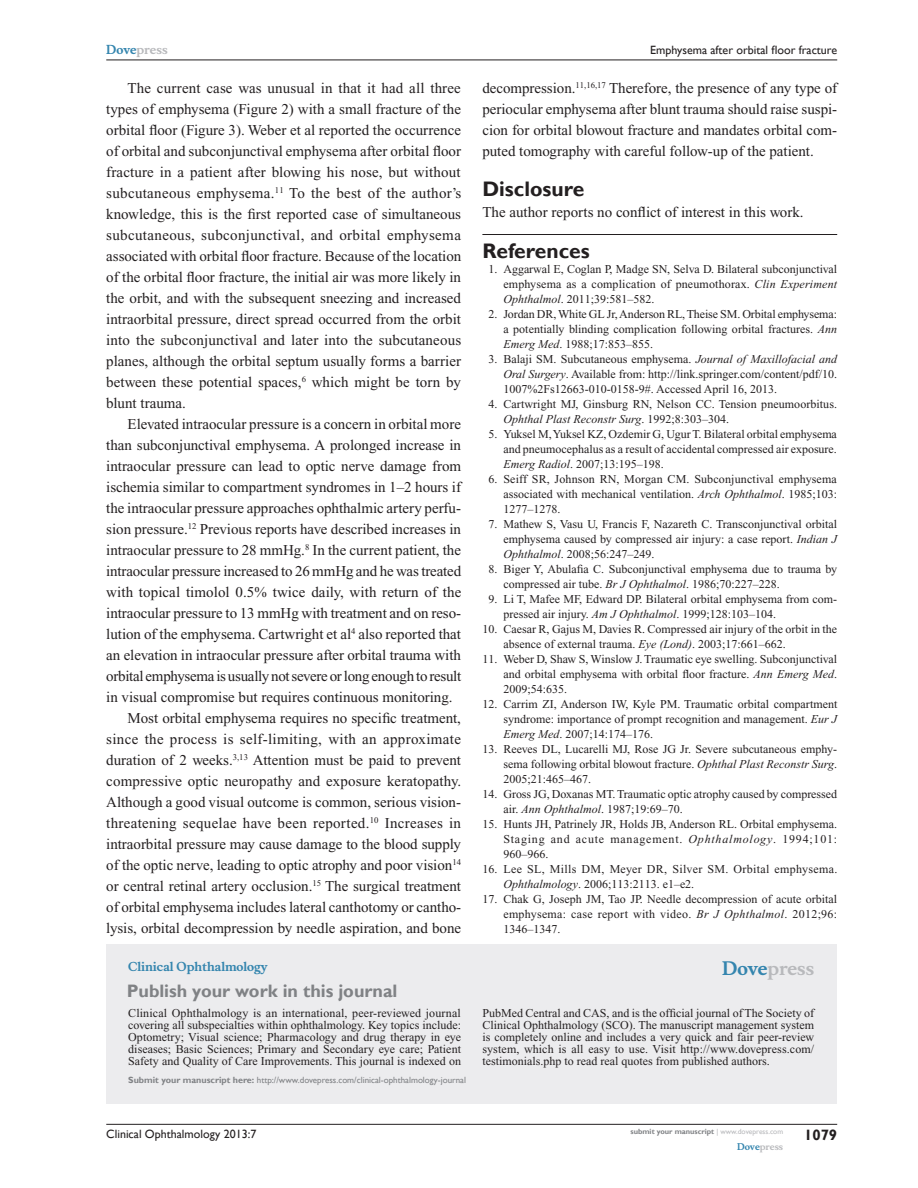
<style>
.page{position:relative;width:918px;height:1188px;background:#fff}
.page>*{position:absolute;margin:0;border:0;box-sizing:border-box;transform-origin:0 0}
.RefH{font:700 21px "Gill Sans";color:#231f20}
.PromBx-H1{font:700 18px "Gill Sans";color:#808285}
.PromBx-Brand{font:700 18px "Musee";color:#b8b9bc}
.Tx{font:15px/21px "Times New Roman";letter-spacing:-.005em;color:#231f20;text-align:justify}
.TxF{font:15px "Times New Roman";color:#231f20}
.RunFolio-R{font:700 15px "Gill Sans";color:#231f20}
.RefNL2{font:12px/15px "Times New Roman";color:#231f20;text-align:justify}
.PromBx-Tx{font:12px/12px "Times New Roman";color:#231f20;text-align:justify}
.RefNL2-2{font:12px/15px "Times New Roman";letter-spacing:.025em;color:#231f20}
.RunH-R{font:12px "Gill Sans";color:#231f20}
.RunF-R{font:12px "Gill Sans";color:#231f20}
.PromBx-JrnlName{font:700 12px "Musee";color:#3485ae}
.RunH-Brand-R{font:700 12px "Musee";color:#b8b9bc}
.PromBx-SubmitMssWebA{font:9px "Gill Sans";color:#808285}
.RunF-Brand-R{font:700 9px "Musee";color:#b8b9bc}
.RunF-SubmityourMS-R{font:700 7.5px "Gill Sans";color:#808285}
.s1{color:#3485ae}
.s2{font-style:italic}
.s3{font-weight:700}
.s4{font-weight:400;color:#b8b9bc}
</style>
<div class="page">
<div style="left:106px;top:944px;width:731px;height:159px;background:#ececee"></div>
<hr style="left:482px;top:234px;width:355px;height:1px;background:#231f20">
<hr style="left:106px;top:1124px;width:731px;height:1px;background:#231f20">
<hr style="left:106px;top:60px;width:731px;height:1px;background:#231f20">
<p class="RunH-Brand-R" style="left:106px;top:43px;width:63px"><span class="s1">Dove</span>press</p>
<p class="RunH-R" style="left:650px;top:43px;width:188px">Emphysema after orbital floor fracture</p>
<p class="Tx" style="left:106px;top:77px;width:357px;text-indent:21px">The current case was unusual in that it had all three types of emphysema (Figure 2) with a small fracture of the orbital floor (Figure 3). Weber et al reported the occurrence of orbital and subconjunctival emphysema after orbital floor fracture in a patient after blowing his nose, but without subcutaneous emphysema.<sup>11</sup> To the best of the author’s knowledge, this is the first reported case of simultaneous subcutaneous, subconjunctival, and orbital emphysema associated with orbital floor fracture. Because of the location of the orbital floor fracture, the initial air was more likely in the orbit, and with the subsequent sneezing and increased intraorbital pressure, direct spread occurred from the orbit into the subconjunctival and later into the subcutaneous planes, although the orbital septum usually forms a barrier between these potential spaces,<sup>6</sup> which might be torn by blunt trauma.</p>
<p class="Tx" style="left:106px;top:413px;width:357px;text-indent:21px">Elevated intraocular pressure is a concern in orbital more than subconjunctival emphysema. A prolonged increase in intraocular pressure can lead to optic nerve damage from ischemia similar to compartment syndromes in 1–2 hours if the intraocular pressure approaches ophthalmic artery perfu&shy;sion pressure.<sup>12</sup> Previous reports have described increases in intraocular pressure to 28 mmHg.<sup>8</sup> In the current patient, the intraocular pressure increased to 26 mmHg and he was treated with topical timolol 0.5% twice daily, with return of the intraocular pressure to 13 mmHg with treatment and on reso&shy;lution of the emphysema. Cartwright et al<sup>4</sup> also reported that an elevation in intraocular pressure after orbital trauma with orbital emphysema is usually not severe or long enough to result in visual compromise but requires continuous monitoring.</p>
<p class="Tx" style="left:106px;top:707px;width:356px;text-indent:21px">Most orbital emphysema requires no specific treatment, since the process is self-limiting, with an approximate duration of 2 weeks.<sup>3,13</sup> Attention must be paid to prevent compressive optic neuropathy and exposure keratopathy.<br>Although a good visual outcome is common, serious vision&shy;threatening sequelae have been reported.<sup>10</sup> Increases in intraorbital pressure may cause damage to the blood supply of the optic nerve, leading to optic atrophy and poor vision<sup>14 </sup>or central retinal artery occlusion.<sup>15</sup> The surgical treatment of orbital emphysema includes lateral canthotomy or cantho&shy;lysis, orbital decompression by needle aspiration, and bone</p>
<p class="Tx" style="left:482px;top:77px;width:356px">decompression.<sup>11,16,17</sup> Therefore, the presence of any type of periocular emphysema after blunt trauma should raise suspi&shy;cion for orbital blowout fracture and mandates orbital com&shy;puted tomography with careful follow-up of the patient.</p>
<h1 class="RefH" style="left:482px;top:176px;width:103px">Disclosure</h1>
<p class="TxF" style="left:482px;top:204px;width:323px">The author reports no conflict of interest in this work.</p>
<p class="RefH" style="left:482px;top:238px;width:109px">References</p>
<p class="RefNL2" style="left:503px;top:261px;width:335px;text-indent:-15px">1. Aggarwal E, Coglan P, Madge SN, Selva D. Bilateral subconjunctival emphysema as a complication of pneumothorax. <span class="s2">Clin Experiment Ophthalmol</span>. 2011;39:581–582.</p>
<p class="RefNL2" style="left:503px;top:306px;width:335px;text-indent:-15px">2. Jordan DR, White GL Jr, Anderson RL, Theise SM. Orbital emphysema: a potentially blinding complication following orbital fractures. <span class="s2">Ann Emerg Med</span>. 1988;17:853–855.</p>
<p class="RefNL2" style="left:503px;top:351px;width:335px;text-indent:-15px">3. Balaji SM. Subcutaneous emphysema. <span class="s2">Journal of Maxillofacial and Oral Surgery</span>. Available from: http://link.springer.com/content/pdf/10.<br>1007%2Fs12663-010-0158-9#. Accessed April 16, 2013.</p>
<p class="RefNL2" style="left:503px;top:396px;width:335px;text-indent:-15px">4. Cartwright MJ, Ginsburg RN, Nelson CC. Tension pneumoorbitus.<br><span class="s2">Ophthal Plast Reconstr Surg</span>. 1992;8:303–304.</p>
<p class="RefNL2" style="left:503px;top:426px;width:335px;text-indent:-15px">5. Yuksel M, Yuksel KZ, Ozdemir G, Ugur T. Bilateral orbital emphysema and pneumocephalus as a result of accidental compressed air exposure.<br><span class="s2">Emerg Radiol</span>. 2007;13:195–198.</p>
<p class="RefNL2" style="left:503px;top:471px;width:335px;text-indent:-15px">6. Seiff SR, Johnson RN, Morgan CM. Subconjunctival emphysema associated with mechanical ventilation. <span class="s2">Arch Ophthalmol</span>. 1985;103:<br>1277–1278.</p>
<p class="RefNL2" style="left:503px;top:516px;width:335px;text-indent:-15px">7. Mathew S, Vasu U, Francis F, Nazareth C. Transconjunctival orbital emphysema caused by compressed air injury: a case report. <span class="s2">Indian J Ophthalmol</span>. 2008;56:247–249.</p>
<p class="RefNL2" style="left:503px;top:561px;width:335px;text-indent:-15px">8. Biger Y, Abulafia C. Subconjunctival emphysema due to trauma by compressed air tube. <span class="s2">Br J Ophthalmol</span>. 1986;70:227–228.</p>
<p class="RefNL2" style="left:503px;top:591px;width:335px;text-indent:-15px">9. Li T, Mafee MF, Edward DP. Bilateral orbital emphysema from com&shy;pressed air injury. <span class="s2">Am J Ophthalmol</span>. 1999;128:103–104.</p>
<p class="RefNL2" style="left:503px;top:621px;width:335px;text-indent:-21px">10. Caesar R, Gajus M, Davies R. Compressed air injury of the orbit in the absence of external trauma. <span class="s2">Eye (Lond)</span>. 2003;17:661–662.</p>
<p class="RefNL2" style="left:503px;top:651px;width:335px;text-indent:-21px">11. Weber D, Shaw S, Winslow J. Traumatic eye swelling. Subconjunctival and orbital emphysema with orbital floor fracture. <span class="s2">Ann Emerg Med</span>.<br>2009;54:635.</p>
<p class="RefNL2" style="left:503px;top:696px;width:336px;text-indent:-21px">12. Carrim ZI, Anderson IW, Kyle PM. Traumatic orbital compartment syndrome: importance of prompt recognition and management. <span class="s2">Eur J Emerg Med</span>. 2007;14:174–176.</p>
<p class="RefNL2" style="left:503px;top:741px;width:335px;text-indent:-21px">13. Reeves DL, Lucarelli MJ, Rose JG Jr. Severe subcutaneous emphy&shy;sema following orbital blowout fracture. <span class="s2">Ophthal Plast Reconstr Surg</span>.<br>2005;21:465–467.</p>
<p class="RefNL2" style="left:503px;top:786px;width:335px;text-indent:-21px">14. Gross JG, Doxanas MT. Traumatic optic atrophy caused by compressed air. <span class="s2">Ann Ophthalmol</span>. 1987;19:69–70.</p>
<p class="RefNL2" style="left:503px;top:816px;width:335px;text-indent:-21px">15. Hunts JH, Patrinely JR, Holds JB, Anderson RL. Orbital emphysema.<br>Staging and acute management. <span class="s2">Ophthalmology</span>. 1994;101:<br>960–966.</p>
<p class="RefNL2-2" style="left:503px;top:861px;width:335px;text-indent:-21px">16. Lee SL, Mills DM, Meyer DR, Silver SM. Orbital emphysema.<br><span class="s2">Ophthalmology</span>. 2006;113:2113. e1–e2.</p>
<p class="RefNL2" style="left:503px;top:891px;width:335px;text-indent:-21px">17. Chak G, Joseph JM, Tao JP. Needle decompression of acute orbital emphysema: case report with video. <span class="s2">Br J Ophthalmol</span>. 2012;96:<br>1346–1347.</p>
<p class="PromBx-JrnlName" style="left:128px;top:959px;width:141px">Clinical Ophthalmology</p>
<p class="PromBx-H1" style="left:127px;top:980px;width:272px">Publish your work in this journal</p>
<p class="PromBx-Brand" style="left:722px;top:958px;width:94px"><span class="s1">Dove</span>press</p>
<p class="PromBx-Tx" style="left:128px;top:1007px;width:334px">Clinical Ophthalmology is an international, peer-reviewed journal covering all subspecialties within ophthalmology. Key topics include:<br>Optometry; Visual science; Pharmacology and drug therapy in eye diseases; Basic Sciences; Primary and Secondary eye care; Patient Safety and Quality of Care Improvements. This journal is indexed on</p>
<p class="PromBx-Tx" style="left:482px;top:1007px;width:333px">PubMed Central and CAS, and is the official journal of The Society of Clinical Ophthalmology (SCO). The manuscript management system is completely online and includes a very quick and fair peer-review system, which is all easy to use. Visit http://www.dovepress.com/ testimonials.php to read real quotes from published authors.</p>
<p class="PromBx-SubmitMssWebA" style="left:128px;top:1075px;width:339px"><span class="s3">Submit your manuscript here:</span> http://www.dovepress.com/clinical-ophthalmology-journal</p>
<p class="RunF-R" style="left:106px;top:1127px;width:152px">Clinical Ophthalmology 2013:7</p>
<p class="RunF-SubmityourMS-R" style="left:631px;top:1127px;width:154px">submit your manuscript <span class="s4">| www.dovepress.com</span></p>
<p class="RunF-Brand-R" style="left:737px;top:1141px;width:48px"><span class="s1">Dove</span>press</p>
<p class="RunFolio-R" style="left:804px;top:1126px;width:35px">1079</p>
</div>
